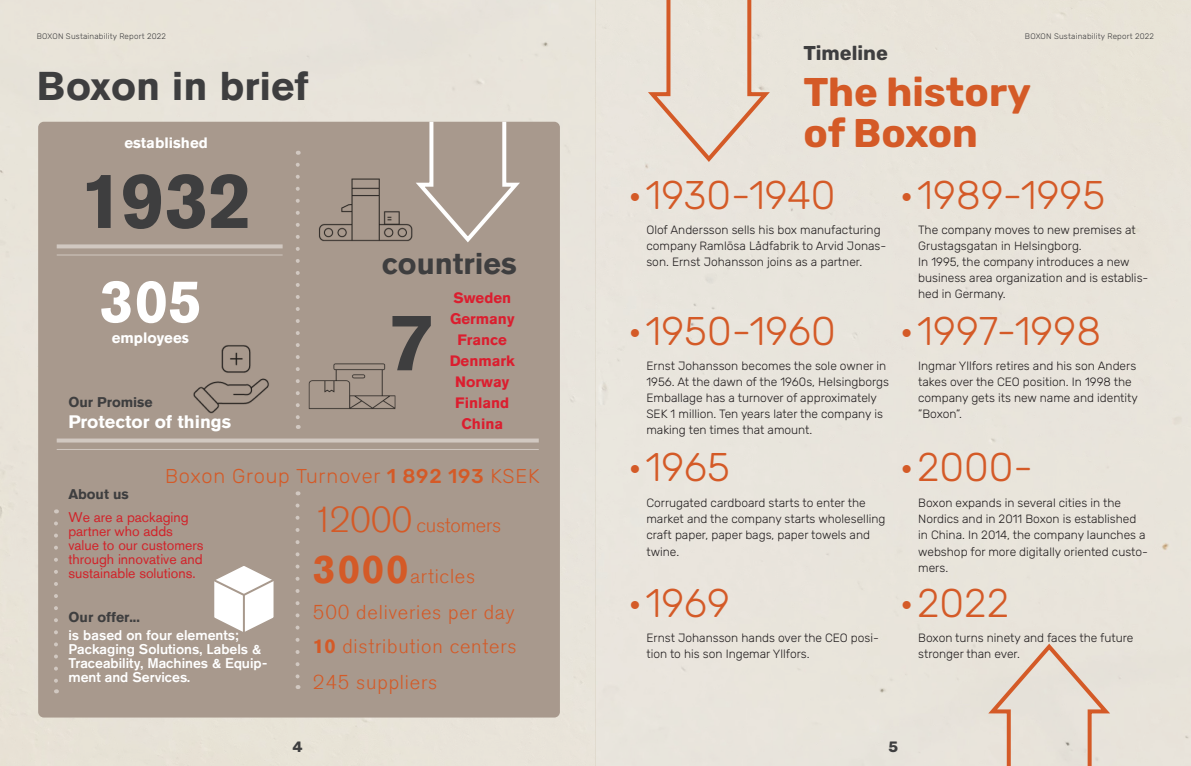
<style>
.page{position:relative;width:1191px;height:766px;background:#fff}
.page>*{position:absolute;margin:0;border:0;box-sizing:border-box;transform-origin:0 0}
.t1{font:700 80px "Akzidenz Grotesk Std";color:#3e3e3f}
.t2{font:700 78px "Akzidenz Grotesk Std";color:#3e3e3f}
.t3{font:700 60px "Akzidenz Grotesk Std";color:#fff}
.t4{font:300 40px "Rubik";color:#d45a27}
.t5{font:700 40px "Rubik";color:#d45a27}
.t6{font:700 40px "Akzidenz Grotesk Std";color:#3e3e3f}
.t7{font:700 30px "Akzidenz Grotesk Std";color:#3e3e3f}
.t8{font:300 20px "Akzidenz Grotesk Std";letter-spacing:.04em;color:#d45a27}
.t9{font:300 20px "Rubik";letter-spacing:.04em;color:#d45a27}
.t10{font:300 20px "Akzidenz Grotesk Std";letter-spacing:-.01em;color:#d45a27}
.t11{font:700 20px "Rubik";color:#3e3e3f}
.t12{font:700 18px "Akzidenz Grotesk Std";color:#fff}
.t13{font:700 15px/21px "Akzidenz Grotesk Std";color:#db1e2f;text-align:center}
.t14{font:700 15px "Akzidenz Grotesk Std";color:#fff}
.t15{font:700 15px "Rubik";color:#3e3e3f}
.t16{font:500 14px/14px "Akzidenz Grotesk Std";color:#fff}
.t17{font:14px/14px "Akzidenz Grotesk Std";color:#d1232a}
.t18{font:700 14px "Akzidenz Grotesk Std";color:#3e3e3f}
.t19{font:300 12px/16px "Rubik";color:#231f20}
.t20{font:300 8px "Rubik";letter-spacing:.025em;color:#3e3e3f}
.s1{font-weight:500}
.s2{font-size:36px}
.s3{font-weight:700;font-size:40px}
.s4{font-weight:700}
</style>
<div class="page">
<div style="left:38px;top:122px;width:522px;height:595px;background:#a8998d;border-radius:6px"></div>
<svg style="left:296px;top:165px;width:4px;height:264px"></svg>
<svg style="left:295px;top:505px;width:4px;height:183px"></svg>
<svg style="left:54px;top:523px;width:4px;height:170px"></svg>
<svg style="left:411px;top:118px;width:113px;height:125px"></svg>
<img style="left:308px;top:363px;width:88px;height:46px">
<img style="left:193px;top:345px;width:76px;height:69px">
<img style="left:319px;top:172px;width:100px;height:71px">
<svg style="left:57px;top:438px;width:482px;height:4px;background:#cbc1b9"></svg>
<hr style="left:57px;top:449px;width:482px;height:1px;background:#d1c8c1">
<svg style="left:57px;top:244px;width:226px;height:4px"></svg>
<hr style="left:57px;top:254px;width:226px;height:1px;background:#d1c8c1">
<svg style="left:214px;top:566px;width:60px;height:66px"></svg>
<svg style="left:643px;top:0;width:131px;height:165px;background:#e7dace"></svg>
<svg style="left:983px;top:640px;width:131px;height:125px;background:#e5d7cb"></svg>
<p class="t20" style="left:37px;top:32px;width:131px">BOXON Sustainability Report 2022</p>
<p class="t20" style="left:1025px;top:32px;width:131px">BOXON Sustainability Report 2022</p>
<p class="t6" style="left:37px;top:62px;width:273px">Boxon in brief</p>
<p class="t11" style="left:803px;top:41px;width:86px">Timeline</p>
<p class="t5" style="left:803px;top:70px;width:229px">The history</p>
<p class="t5" style="left:803px;top:111px;width:176px">of Boxon</p>
<p class="t14" style="left:124px;top:134px;width:85px">established</p>
<p class="t2" style="left:80px;top:155px;width:174px">1932</p>
<p class="t4" style="left:627px;top:172px;width:210px">•1930-1940</p>
<p class="t4" style="left:899px;top:172px;width:208px">•1989-1995</p>
<p class="t19" style="left:646px;top:222px;width:241px">Olof Andersson sells his box manufacturing company Ramlösa Lådfabrik to Arvid Jonas&shy;son. Ernst Johansson joins as a partner.</p>
<p class="t19" style="left:918px;top:222px;width:219px">The company moves to new premises at<br>Grustagsgatan in Helsingborg.</p>
<p class="t19" style="left:918px;top:254px;width:231px">In 1995, the company introduces a new business area organization and is establis&shy;hed in Germany.</p>
<p class="t7" style="left:382px;top:246px;width:136px">countries</p>
<p class="t3" style="left:99px;top:266px;width:104px">305</p>
<p class="t14" style="left:112px;top:329px;width:79px">employees</p>
<p class="t13" style="left:450px;top:287px;width:66px">Sweden<br>Germany<br>France</p>
<p class="t13" style="left:450px;top:350px;width:67px">Denmark</p>
<p class="t13" style="left:455px;top:371px;width:56px">Norway</p>
<p class="t13" style="left:455px;top:392px;width:56px">Finland</p>
<p class="t13" style="left:461px;top:413px;width:43px">China</p>
<p class="t1" style="left:390px;top:296px;width:46px">7</p>
<p class="t4" style="left:627px;top:308px;width:210px">•1950-1960</p>
<p class="t4" style="left:899px;top:308px;width:203px">•1997-1998</p>
<p class="t19" style="left:918px;top:358px;width:220px">Ingmar Yllfors retires and his son Anders</p>
<p class="t19" style="left:918px;top:374px;width:215px">takes over the CEO position. In 1998 the</p>
<p class="t19" style="left:918px;top:390px;width:221px">company gets its new name and identity</p>
<p class="t19" style="left:918px;top:406px;width:45px">”Boxon”.</p>
<p class="t19" style="left:646px;top:358px;width:244px">Ernst Johansson becomes the sole owner in 1956. At the dawn of the 1960s, Helsingborgs Emballage has a turnover of approximately SEK 1 million. Ten years later the company is making ten times that amount.</p>
<p class="t18" style="left:68px;top:394px;width:86px">Our Promise</p>
<p class="t12" style="left:68px;top:411px;width:164px">Protector of things</p>
<p class="t9" style="left:165px;top:464px;width:376px">Boxon Group Turnover <span class="s1">1 892 193</span> KSEK</p>
<p class="t18" style="left:68px;top:486px;width:62px">About us</p>
<p class="t17" style="left:68px;top:509px;width:137px">We are a packaging partner who adds value to our customers through innovative and sustainable solutions.</p>
<p class="t18" style="left:68px;top:608px;width:73px">Our offer...</p>
<p class="t16" style="left:68px;top:627px;width:200px">is based on four elements;<br>Packaging Solutions, Labels &amp;<br>Traceability, Machines &amp; Equip&shy;ment and Services.</p>
<p class="t10" style="left:313px;top:513px;width:190px"><span class="s2">12000</span> customers</p>
<p class="t8" style="left:313px;top:564px;width:164px"><span class="s3">3000</span>articles</p>
<p class="t8" style="left:313px;top:600px;width:203px">500 deliveries per day</p>
<p class="t8" style="left:313px;top:634px;width:205px"><span class="s4">10</span> distribution centers</p>
<p class="t8" style="left:313px;top:670px;width:126px">245 suppliers</p>
<p class="t4" style="left:627px;top:444px;width:104px">•1965</p>
<p class="t4" style="left:899px;top:444px;width:135px">•2000-</p>
<p class="t19" style="left:646px;top:495px;width:240px">Corrugated cardboard starts to enter the market and the company starts wholeselling craft paper, paper bags, paper towels and twine.</p>
<p class="t19" style="left:918px;top:495px;width:231px">Boxon expands in several cities in the Nordics and in 2011 Boxon is established in China. In 2014, the company launches a webshop for more digitally oriented custo&shy;mers.</p>
<p class="t4" style="left:627px;top:580px;width:104px">•1969</p>
<p class="t4" style="left:899px;top:580px;width:111px">•2022</p>
<p class="t19" style="left:646px;top:629px;width:234px">Ernst Johansson hands over the CEO posi&shy;tion to his son Ingemar Yllfors.</p>
<p class="t19" style="left:918px;top:629px;width:217px">Boxon turns ninety and faces the future stronger than ever.</p>
<p class="t15" style="left:293px;top:738px;width:12px">4</p>
<p class="t15" style="left:888px;top:738px;width:11px">5</p>
</div>
